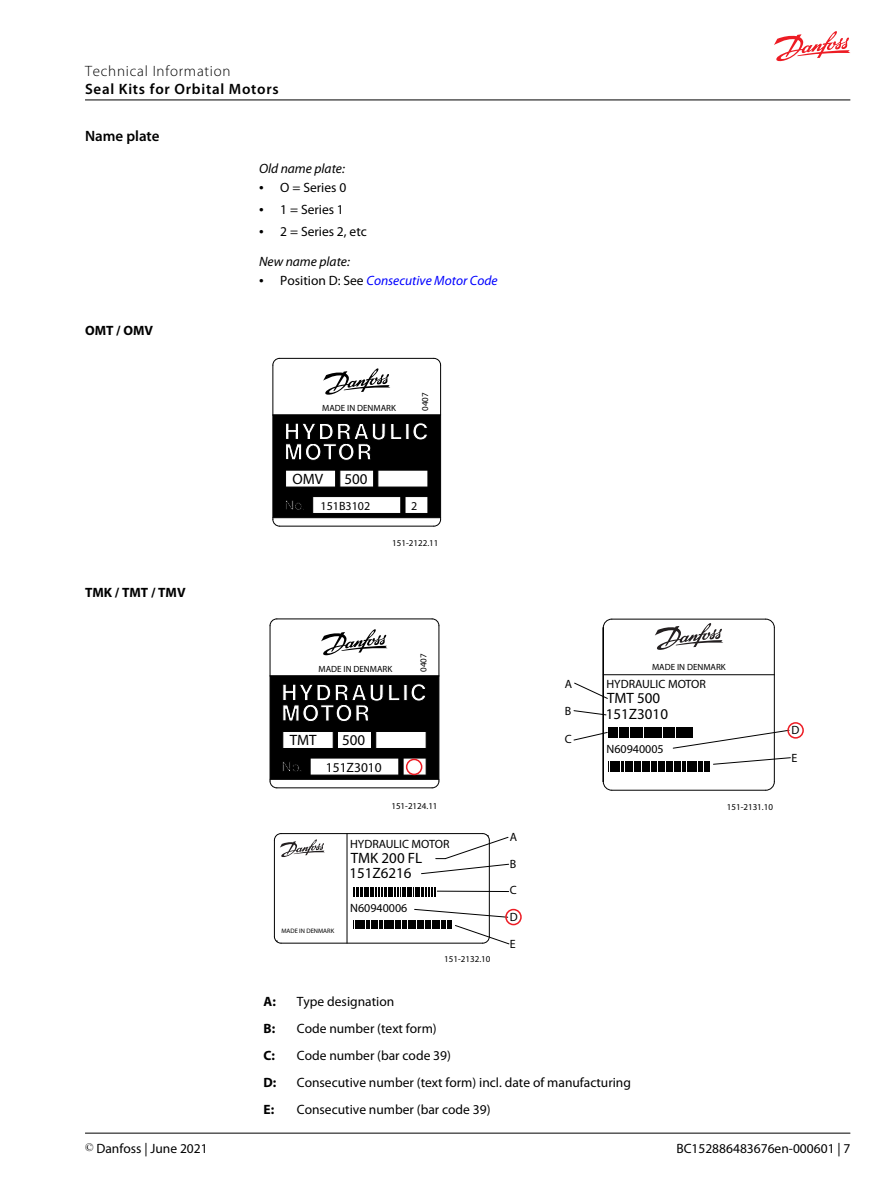
<style>
.page{position:relative;width:893px;height:1191px;background:#fff}
.page>*{position:absolute;margin:0;border:0;box-sizing:border-box;transform-origin:0 0}
.t1{font:15px "Myriad Pro";color:#000}
.t2{font:600 15px "Myriad Pro";letter-spacing:.05em;color:#000}
.t3{font:300 15px "Myriad Pro";letter-spacing:.05em;color:#000}
.t4{font:600 15px "Myriad Pro";color:#000}
.t5{font:13.5px "Myriad Pro";color:#000}
.t6{font:italic 13.5px "Myriad Pro";color:#00f}
.t7{font:700 13.5px "Myriad Pro";color:#000}
.t8{font:italic 13.5px "Myriad Pro";color:#000}
.t9{font:12px "Myriad Pro";color:#000}
.t10{font:9px "Myriad Pro";color:#000}
.t11{font:6.45px "Myriad Pro";color:#000}
.s1{font-size:16.5px}
.s2{font-style:normal;font-size:16.5px;color:#000}
.s3{font-style:normal;color:#000}
</style>
<div class="page">
<hr style="left:272px;top:365px;width:1px;height:154px;background:#000">
<hr style="left:440px;top:365px;width:1px;height:154px;background:#000">
<svg style="left:433px;top:357px;width:8px;height:9px"></svg>
<svg style="left:272px;top:357px;width:8px;height:9px"></svg>
<svg style="left:272px;top:415px;width:169px;height:112px"></svg>
<hr style="left:273px;top:414px;width:168px;height:1px;background:#000">
<hr style="left:280px;top:358px;width:154px;height:1px;background:#000">
<svg style="left:323px;top:368px;width:67px;height:27px"></svg>
<hr style="left:270px;top:625px;width:1px;height:156px;background:#000">
<hr style="left:439px;top:625px;width:1px;height:156px;background:#000">
<svg style="left:431px;top:618px;width:9px;height:8px"></svg>
<svg style="left:269px;top:618px;width:9px;height:8px"></svg>
<svg style="left:269px;top:676px;width:171px;height:112px"></svg>
<hr style="left:270px;top:675px;width:169px;height:1px;background:#000">
<hr style="left:277px;top:618px;width:155px;height:1px;background:#000">
<svg style="left:321px;top:629px;width:66px;height:27px"></svg>
<div style="left:406px;top:758px;width:16px;height:17px;border:1px solid #ed1c24;border-radius:50%"></div>
<hr style="left:774px;top:627px;width:1px;height:154px;background:#000">
<hr style="left:603px;top:627px;width:1px;height:154px;background:#000">
<hr style="left:612px;top:790px;width:154px;height:1px;background:#000">
<svg style="left:602px;top:781px;width:11px;height:10px"></svg>
<svg style="left:765px;top:781px;width:10px;height:10px"></svg>
<hr style="left:603px;top:674px;width:171px;height:1px;background:#000">
<hr style="left:612px;top:619px;width:154px;height:1px;background:#000">
<svg style="left:602px;top:618px;width:11px;height:10px"></svg>
<svg style="left:765px;top:618px;width:10px;height:10px"></svg>
<svg style="left:574px;top:682px;width:34px;height:17px"></svg>
<svg style="left:573px;top:710px;width:34px;height:5px"></svg>
<svg style="left:573px;top:727px;width:217px;height:22px"></svg>
<svg style="left:608px;top:757px;width:183px;height:15px"></svg>
<div style="left:787px;top:722px;width:17px;height:16px;border:1px solid #ed1c24;border-radius:50%"></div>
<svg style="left:655px;top:623px;width:68px;height:27px"></svg>
<hr style="left:281px;top:833px;width:202px;height:1px;background:#000">
<hr style="left:281px;top:942px;width:202px;height:1px;background:#000">
<hr style="left:347px;top:833px;width:1px;height:110px;background:#000">
<hr style="left:274px;top:840px;width:1px;height:96px;background:#000">
<svg style="left:274px;top:935px;width:8px;height:9px"></svg>
<hr style="left:489px;top:840px;width:1px;height:96px;background:#000">
<svg style="left:421px;top:833px;width:88px;height:41px"></svg>
<hr style="left:437px;top:890px;width:72px;height:2px;background:#000">
<svg style="left:353px;top:887px;width:83px;height:9px"></svg>
<svg style="left:353px;top:908px;width:157px;height:36px"></svg>
<div style="left:505px;top:908px;width:17px;height:17px;border:1px solid #ed1c24;border-radius:50%"></div>
<svg style="left:274px;top:833px;width:51px;height:25px"></svg>
<svg style="left:774px;top:31px;width:76px;height:30px"></svg>
<hr style="left:85px;top:100px;width:765px;height:1px;background:#000">
<hr style="left:85px;top:1132px;width:765px;height:1px;background:#000">
<p class="t3" style="left:85px;top:63px;width:147px">Technical Information</p>
<p class="t2" style="left:85px;top:80px;width:195px">Seal Kits for Orbital Motors</p>
<p class="t4" style="left:85px;top:126px;width:76px">Name plate</p>
<p class="t7" style="left:85px;top:321px;width:70px">OMT / OMV</p>
<p class="t7" style="left:85px;top:583px;width:102px">TMK / TMT / TMV</p>
<p class="t8" style="left:259px;top:160px;width:87px">Old name plate:</p>
<p class="t5" style="left:259px;top:179px;width:89px"><span class="s1">•</span> O = Series 0</p>
<p class="t5" style="left:259px;top:201px;width:86px"><span class="s1">•</span> 1 = Series 1</p>
<p class="t5" style="left:259px;top:223px;width:109px"><span class="s1">•</span> 2 = Series 2, etc</p>
<p class="t8" style="left:259px;top:253px;width:92px">New name plate:</p>
<p class="t6" style="left:259px;top:272px;width:240px"><span class="s2">•</span> <span class="s3">Position D: See</span> Consecutive Motor Code</p>
<p class="t10" style="left:322px;top:403px;width:75px">MADE IN DENMARK</p>
<p class="t10" style="left:420px;top:411px;width:20px;rotate:-90deg">0407</p>
<p class="t1" style="left:292px;top:470px;width:32px">OMV</p>
<p class="t1" style="left:344px;top:469px;width:25px">500</p>
<p class="t9" style="left:321px;top:499px;width:51px">151B3102</p>
<p class="t9" style="left:411px;top:498px;width:8px">2</p>
<p class="t10" style="left:392px;top:537px;width:48px">151-2122.11</p>
<p class="t10" style="left:319px;top:663px;width:75px">MADE IN DENMARK</p>
<p class="t10" style="left:418px;top:672px;width:20px;rotate:-90deg">0407</p>
<p class="t1" style="left:290px;top:731px;width:28px">TMT</p>
<p class="t1" style="left:342px;top:731px;width:25px">500</p>
<p class="t5" style="left:326px;top:759px;width:57px">151Z3010</p>
<p class="t10" style="left:391px;top:800px;width:48px">151-2124.11</p>
<p class="t9" style="left:350px;top:837px;width:101px">HYDRAULIC MOTOR</p>
<p class="t1" style="left:351px;top:849px;width:73px">TMK 200 FL</p>
<p class="t11" style="left:281px;top:926px;width:54px">MADE IN DENMARK</p>
<p class="t1" style="left:349px;top:864px;width:64px">151Z6216</p>
<p class="t9" style="left:350px;top:900px;width:59px">N60940006</p>
<p class="t10" style="left:444px;top:954px;width:48px">151-2132.10</p>
<p class="t9" style="left:510px;top:829px;width:9px">A</p>
<p class="t9" style="left:510px;top:856px;width:8px">B</p>
<p class="t9" style="left:510px;top:883px;width:8px">C</p>
<p class="t9" style="left:510px;top:909px;width:9px">D</p>
<p class="t9" style="left:510px;top:936px;width:7px">E</p>
<p class="t9" style="left:565px;top:676px;width:9px">A</p>
<p class="t9" style="left:565px;top:704px;width:8px">B</p>
<p class="t9" style="left:565px;top:731px;width:8px">C</p>
<p class="t10" style="left:652px;top:662px;width:75px">MADE IN DENMARK</p>
<p class="t9" style="left:607px;top:676px;width:101px">HYDRAULIC MOTOR</p>
<p class="t1" style="left:606px;top:704px;width:64px">151Z3010</p>
<p class="t1" style="left:607px;top:689px;width:55px">TMT 500</p>
<p class="t9" style="left:607px;top:742px;width:59px">N60940005</p>
<p class="t10" style="left:727px;top:801px;width:48px">151-2131.10</p>
<p class="t7" style="left:264px;top:992px;width:14px">A:</p>
<p class="t5" style="left:297px;top:993px;width:99px">Type designation</p>
<p class="t7" style="left:264px;top:1019px;width:13px">B:</p>
<p class="t5" style="left:297px;top:1020px;width:141px">Code number (text form)</p>
<p class="t7" style="left:264px;top:1046px;width:13px">C:</p>
<p class="t5" style="left:297px;top:1047px;width:156px">Code number (bar code 39)</p>
<p class="t7" style="left:264px;top:1073px;width:14px">D:</p>
<p class="t5" style="left:297px;top:1074px;width:336px">Consecutive number (text form) incl. date of manufacturing</p>
<p class="t7" style="left:264px;top:1100px;width:12px">E:</p>
<p class="t5" style="left:297px;top:1101px;width:195px">Consecutive number (bar code 39)</p>
<p class="t9" style="left:791px;top:723px;width:9px">D</p>
<p class="t9" style="left:791px;top:750px;width:7px">E</p>
<p class="t5" style="left:85px;top:1140px;width:124px"><sup>©</sup> Danfoss | June 2021</p>
<p class="t5" style="left:676px;top:1140px;width:176px">BC152886483676en-000601 | 7</p>
</div>
